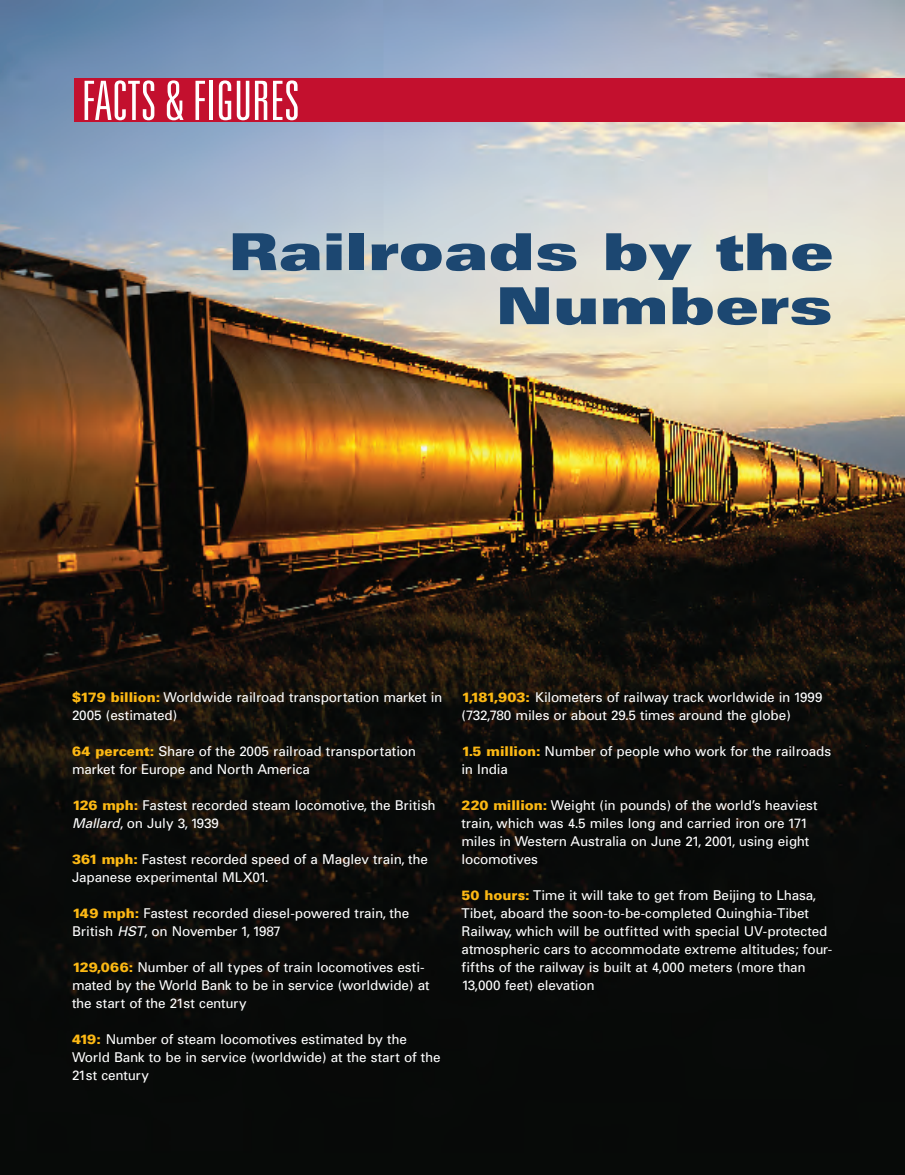
<style>
.page{position:relative;width:905px;height:1175px;background:#fff}
.page>*{position:absolute;margin:0;border:0;box-sizing:border-box;transform-origin:0 0}
.t1{font:300 ultra-condensed 54.3px "Univers";color:#fff}
.t2{font:900 expanded 51px/54px "Univers";color:#1c4771;text-align:right}
.t3{font:13.5px/18px "Univers";letter-spacing:-.01em;color:#fff}
.s1{font-weight:900;color:#fcb814}
.s2{font-style:italic}
</style>
<div class="page">
<img style="left:0;top:0;width:904px;height:1174px">
<div style="left:74px;top:79px;width:830px;height:43px;background:#c3102e"></div>
<h1 class="t1" style="left:82px;top:81px;width:219px">FACTS &amp; FIGURES</h1>
<h2 class="t2" style="left:228px;top:229px;width:606px">Railroads by the<br>Numbers</h2>
<p class="t3" style="left:72px;top:689px;width:372px"><span class="s1">$179 billion:</span> Worldwide railroad transportation market in<br>2005 (estimated)</p>
<p class="t3" style="left:72px;top:743px;width:345px"><span class="s1">64 percent:</span> Share of the 2005 railroad transportation market for Europe and North America</p>
<p class="t3" style="left:72px;top:797px;width:365px"><span class="s1">126 mph:</span> Fastest recorded steam locomotive, the British<br><span class="s2">Mallard</span>, on July 3, 1939</p>
<p class="t3" style="left:72px;top:851px;width:357px"><span class="s1">361 mph:</span> Fastest recorded speed of a Maglev train, the<br>Japanese experimental MLX01.</p>
<p class="t3" style="left:72px;top:905px;width:339px"><span class="s1">149 mph:</span> Fastest recorded diesel-powered train, the<br>British <span class="s2">HST</span>, on November 1, 1987</p>
<p class="t3" style="left:72px;top:959px;width:359px"><span class="s1">129,066:</span> Number of all types of train locomotives esti&shy;mated by the World Bank to be in service (worldwide) at the start of the 21st century</p>
<p class="t3" style="left:72px;top:1031px;width:370px"><span class="s1">419:</span> Number of steam locomotives estimated by the<br>World Bank to be in service (worldwide) at the start of the<br>21st century</p>
<p class="t3" style="left:461px;top:689px;width:362px"><span class="s1">1,181,903:</span> Kilometers of railway track worldwide in 1999 (732,780 miles or about 29.5 times around the globe)</p>
<p class="t3" style="left:461px;top:743px;width:371px"><span class="s1">1.5 million:</span> Number of people who work for the railroads in India</p>
<p class="t3" style="left:461px;top:797px;width:358px"><span class="s1">220 million:</span> Weight (in pounds) of the world’s heaviest train, which was 4.5 miles long and carried iron ore 171 miles in Western Australia on June 21, 2001, using eight locomotives</p>
<p class="t3" style="left:461px;top:887px;width:372px"><span class="s1">50 hours:</span> Time it will take to get from Beijing to Lhasa, Tibet, aboard the soon-to-be-completed Quinghia-Tibet Railway, which will be outfitted with special UV-protected atmospheric cars to accommodate extreme altitudes; four&shy;fifths of the railway is built at 4,000 meters (more than 13,000 feet) elevation</p>
</div>
